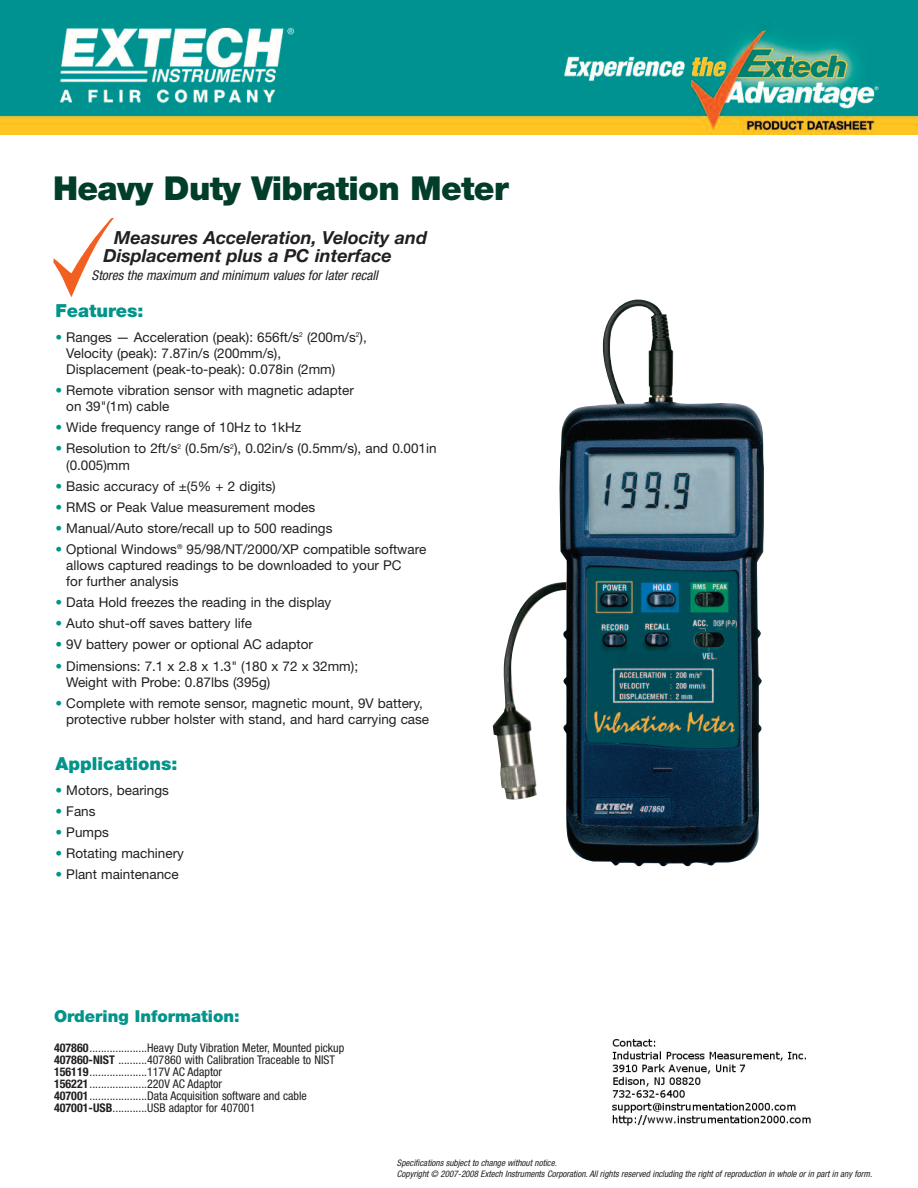
<style>
.page{position:relative;width:918px;height:1188px;background:#fff}
.page>*{position:absolute;margin:0;border:0;box-sizing:border-box;transform-origin:0 0}
.t1{font:900 33px "Helvetica Neue LT";letter-spacing:-.02em;color:#003d2a}
.t2{font:italic 700 18px/18px "Helvetica Neue LT";color:#231f20}
.t3{font:900 18px "Helvetica Neue LT";color:#00948b}
.t4{font:900 16.5px "Helvetica Neue LT";color:#00948b}
.t5{font:13.5px/16.2px "Helvetica Neue LT";color:#231f20}
.t6{font:italic condensed 13.5px "Helvetica Neue LT";color:#231f20}
.t7{font:condensed 12px/12px "Helvetica Neue LT";color:#231f20}
.t8{font:italic condensed 9px/10.8px "Helvetica Neue LT";color:#231f20}
.s1{color:#00948b}
.s2{font-weight:700}
</style>
<div class="page">
<img style="left:53px;top:217px;width:61px;height:81px">
<img style="left:493px;top:299px;width:271px;height:568px">
<img style="left:0;top:0;width:918px;height:135px">
<img style="left:612px;top:1039px;width:199px;height:87px">
<h1 class="t1" style="left:53px;top:176px;width:457px">Heavy Duty Vibration Meter</h1>
<h2 class="t2" style="left:103px;top:230px;width:325px;text-indent:11px">Measures Acceleration, Velocity and<br>Displacement plus a PC interface</h2>
<p class="t6" style="left:92px;top:270px;width:288px">Stores the maximum and minimum values for later recall</p>
<h2 class="t3" style="left:56px;top:304px;width:90px">Features:</h2>
<p class="t5" style="left:66px;top:330px;width:302px;text-indent:-11px"><span class="s1">•</span> Ranges — Acceleration (peak): 656ft/s<sup>2</sup> (200m/s<sup>2</sup>),<br>Velocity (peak): 7.87in/s (200mm/s),<br>Displacement (peak-to-peak): 0.078in (2mm)</p>
<p class="t5" style="left:66px;top:384px;width:289px;text-indent:-11px"><span class="s1">•</span> Remote vibration sensor with magnetic adapter on 39"(1m) cable</p>
<p class="t5" style="left:56px;top:421px;width:247px"><span class="s1">•</span> Wide frequency range of 10Hz to 1kHz</p>
<p class="t5" style="left:66px;top:442px;width:372px;text-indent:-11px"><span class="s1">•</span> Resolution to 2ft/s<sup>2</sup> (0.5m/s<sup>2</sup>), 0.02in/s (0.5mm/s), and 0.001in (0.005)mm</p>
<p class="t5" style="left:56px;top:479px;width:222px"><span class="s1">•</span> Basic accuracy of ±(5% + 2 digits)</p>
<p class="t5" style="left:56px;top:500px;width:261px"><span class="s1">•</span> RMS or Peak Value measurement modes</p>
<p class="t5" style="left:56px;top:521px;width:278px"><span class="s1">•</span> Manual/Auto store/recall up to 500 readings</p>
<p class="t5" style="left:66px;top:542px;width:362px;text-indent:-11px"><span class="s1">•</span> Optional Windows<sup>®</sup> 95/98/NT/2000/XP compatible software allows captured readings to be downloaded to your PC<br>for further analysis</p>
<p class="t5" style="left:56px;top:596px;width:277px"><span class="s1">•</span> Data Hold freezes the reading in the display</p>
<p class="t5" style="left:56px;top:617px;width:198px"><span class="s1">•</span> Auto shut-off saves battery life</p>
<p class="t5" style="left:56px;top:638px;width:259px"><span class="s1">•</span> 9V battery power or optional AC adaptor</p>
<p class="t5" style="left:66px;top:659px;width:293px;text-indent:-11px"><span class="s1">•</span> Dimensions: 7.1 x 2.8 x 1.3" (180 x 72 x 32mm);<br>Weight with Probe: 0.87lbs (395g)</p>
<p class="t5" style="left:66px;top:696px;width:364px;text-indent:-11px"><span class="s1">•</span> Complete with remote sensor, magnetic mount, 9V battery, protective rubber holster with stand, and hard carrying case</p>
<h2 class="t3" style="left:56px;top:758px;width:123px">Applications:</h2>
<p class="t5" style="left:56px;top:783px;width:115px"><span class="s1">•</span> Motors, bearings</p>
<p class="t5" style="left:56px;top:804px;width:42px"><span class="s1">•</span> Fans</p>
<p class="t5" style="left:56px;top:825px;width:55px"><span class="s1">•</span> Pumps</p>
<p class="t5" style="left:56px;top:846px;width:130px"><span class="s1">•</span> Rotating machinery</p>
<p class="t5" style="left:56px;top:868px;width:125px"><span class="s1">•</span> Plant maintenance</p>
<p class="t4" style="left:54px;top:1010px;width:187px">Ordering Information:</p>
<p class="t7" style="left:54px;top:1042px;width:292px"><span class="s2">407860</span>....................Heavy Duty Vibration Meter, Mounted pickup <span class="s2">407860-NIST</span> ..........407860 with Calibration Traceable to NIST <span class="s2">156119</span>....................117V AC Adaptor<br><span class="s2">156221</span>....................220V AC Adaptor<br><span class="s2">407001</span>....................Data Acquisition software and cable <span class="s2">407001-USB</span>............USB adaptor for 407001</p>
<p class="t8" style="left:397px;top:1158px;width:477px">Specifications subject to change without notice.<br>Copyright © 2007-2008 Extech Instruments Corporation. All rights reserved including the right of reproduction in whole or in part in any form.</p>
</div>
